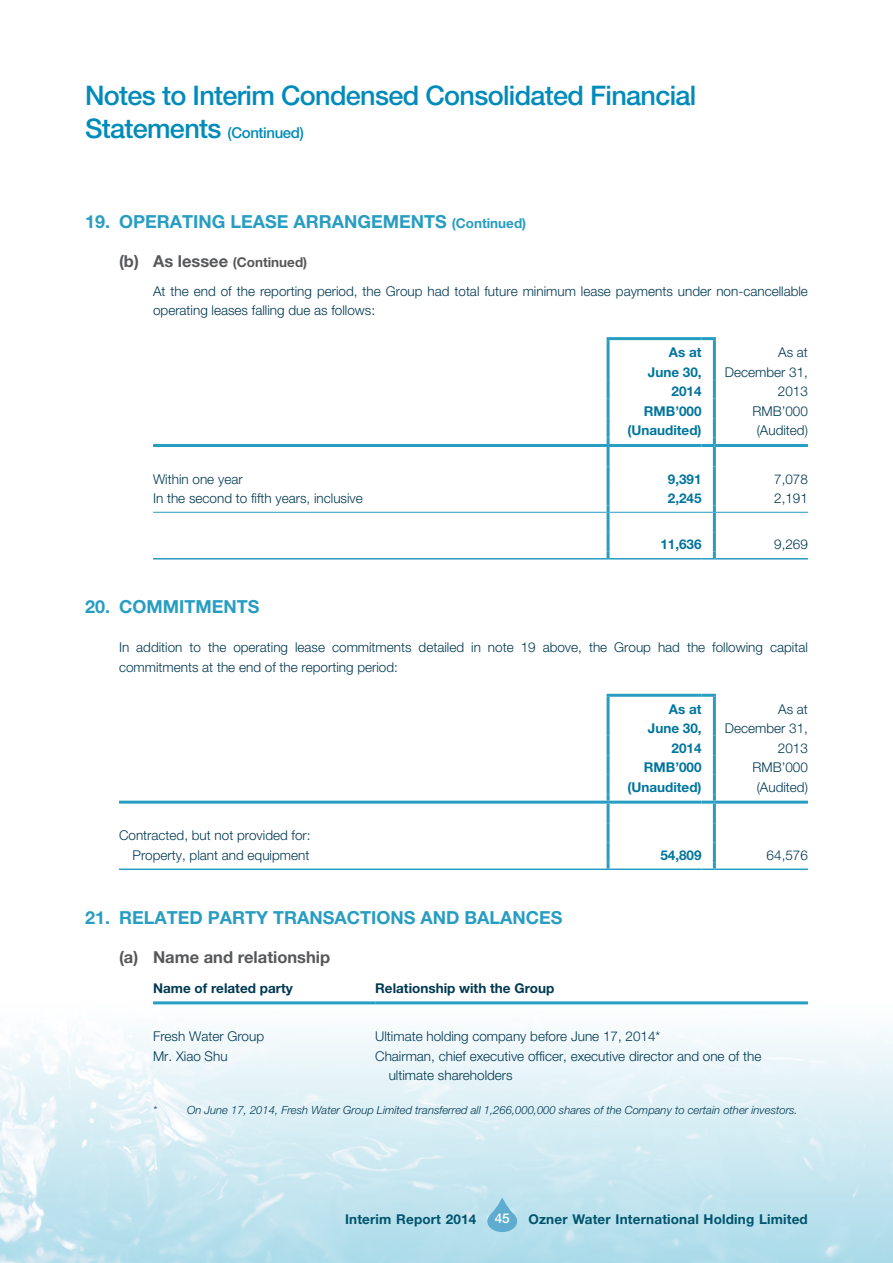
<style>
.page{position:relative;width:893px;height:1263px;background:#fff}
.page>*{position:absolute;margin:0;border:0;box-sizing:border-box;transform-origin:0 0}
.t1{font:500 27px "Helvetica Neue LT Std";letter-spacing:-.025em;color:#008bba}
.t2{font:700 18px "Helvetica Neue LT Std";color:#289dc2}
.t3{font:700 16.5px "Helvetica Neue LT Std";color:#57585a}
.t4{font:500 15px "Helvetica Neue LT Std";letter-spacing:-.025em;color:#008bba}
.t5{font:300 13.5px/19.5px "Helvetica Neue LT Std";color:#003952}
.t6{font:700 13.5px/19.5px "Helvetica Neue LT Std";color:#00759d;text-align:right}
.t7{font:700 13.5px "Helvetica Neue LT Std";letter-spacing:.01em;color:#00546d}
.t8{font:700 13.5px "Helvetica Neue LT Std";color:#003952}
.t9{font:500 13.5px "Helvetica Neue LT Std";color:#fff}
.t10{font:italic 300 11.25px "Helvetica Neue LT Std";color:#003952}
.s1{font-size:27px}
.s2{font-size:13.5px}
</style>
<div class="page">
<img style="left:0;top:337px;width:893px;height:926px">
<svg style="left:482px;top:1197px;width:40px;height:35px"></svg>
<hr style="left:153px;top:512px;width:454px;height:1px;background:#289dc2">
<hr style="left:610px;top:512px;width:92px;height:1px;background:#289dc2">
<hr style="left:716px;top:512px;width:92px;height:1px;background:#289dc2">
<hr style="left:153px;top:558px;width:455px;height:1px;background:#289dc2">
<hr style="left:608px;top:558px;width:94px;height:1px;background:#289dc2">
<hr style="left:714px;top:558px;width:94px;height:1px;background:#289dc2">
<hr style="left:607px;top:337px;width:95px;height:3px;background:#289dc2">
<hr style="left:702px;top:337px;width:14px;height:3px;background:#289dc2">
<hr style="left:607px;top:340px;width:3px;height:39px;background:#289dc2">
<hr style="left:607px;top:379px;width:3px;height:20px;background:#289dc2">
<hr style="left:607px;top:399px;width:3px;height:19px;background:#289dc2">
<hr style="left:607px;top:418px;width:3px;height:20px;background:#289dc2">
<svg style="left:607px;top:438px;width:3px;height:6px"></svg>
<hr style="left:607px;top:447px;width:3px;height:19px;background:#289dc2">
<hr style="left:607px;top:466px;width:3px;height:20px;background:#289dc2">
<hr style="left:607px;top:486px;width:3px;height:19px;background:#289dc2">
<svg style="left:607px;top:505px;width:3px;height:7px"></svg>
<hr style="left:607px;top:512px;width:3px;height:20px;background:#289dc2">
<hr style="left:607px;top:532px;width:3px;height:20px;background:#289dc2">
<svg style="left:607px;top:552px;width:3px;height:6px"></svg>
<hr style="left:713px;top:340px;width:3px;height:39px;background:#289dc2">
<hr style="left:713px;top:379px;width:3px;height:20px;background:#289dc2">
<hr style="left:713px;top:399px;width:3px;height:19px;background:#289dc2">
<hr style="left:713px;top:418px;width:3px;height:20px;background:#289dc2">
<hr style="left:713px;top:447px;width:3px;height:19px;background:#289dc2">
<hr style="left:713px;top:466px;width:3px;height:20px;background:#289dc2">
<hr style="left:713px;top:486px;width:3px;height:19px;background:#289dc2">
<svg style="left:702px;top:505px;width:14px;height:8px"></svg>
<hr style="left:713px;top:512px;width:3px;height:20px;background:#289dc2">
<hr style="left:713px;top:532px;width:3px;height:20px;background:#289dc2">
<svg style="left:702px;top:552px;width:14px;height:7px"></svg>
<hr style="left:153px;top:444px;width:455px;height:3px;background:#289dc2">
<hr style="left:608px;top:444px;width:94px;height:3px;background:#289dc2">
<svg style="left:702px;top:438px;width:14px;height:9px"></svg>
<hr style="left:714px;top:444px;width:94px;height:3px;background:#289dc2">
<hr style="left:119px;top:868px;width:489px;height:2px;background:#289dc2">
<hr style="left:608px;top:868px;width:94px;height:2px;background:#289dc2">
<hr style="left:714px;top:868px;width:94px;height:2px;background:#289dc2">
<hr style="left:607px;top:694px;width:95px;height:3px;background:#289dc2">
<hr style="left:702px;top:694px;width:14px;height:3px;background:#289dc2">
<hr style="left:607px;top:697px;width:3px;height:39px;background:#289dc2">
<hr style="left:607px;top:736px;width:3px;height:19px;background:#289dc2">
<hr style="left:607px;top:755px;width:3px;height:20px;background:#289dc2">
<hr style="left:607px;top:775px;width:3px;height:19px;background:#289dc2">
<svg style="left:607px;top:794px;width:3px;height:7px"></svg>
<hr style="left:607px;top:804px;width:3px;height:19px;background:#289dc2">
<hr style="left:607px;top:823px;width:3px;height:20px;background:#289dc2">
<hr style="left:607px;top:843px;width:3px;height:19px;background:#289dc2">
<svg style="left:607px;top:862px;width:3px;height:6px"></svg>
<hr style="left:713px;top:697px;width:3px;height:39px;background:#289dc2">
<hr style="left:713px;top:736px;width:3px;height:19px;background:#289dc2">
<hr style="left:713px;top:755px;width:3px;height:20px;background:#289dc2">
<hr style="left:713px;top:775px;width:3px;height:19px;background:#289dc2">
<hr style="left:713px;top:804px;width:3px;height:19px;background:#289dc2">
<hr style="left:713px;top:823px;width:3px;height:20px;background:#289dc2">
<hr style="left:713px;top:843px;width:3px;height:19px;background:#289dc2">
<svg style="left:702px;top:862px;width:14px;height:8px"></svg>
<hr style="left:119px;top:801px;width:489px;height:3px;background:#289dc2">
<hr style="left:608px;top:801px;width:94px;height:3px;background:#289dc2">
<svg style="left:702px;top:794px;width:14px;height:10px"></svg>
<hr style="left:714px;top:801px;width:94px;height:3px;background:#289dc2">
<hr style="left:153px;top:1001px;width:222px;height:3px;background:#289dc2">
<hr style="left:375px;top:1001px;width:433px;height:3px;background:#289dc2">
<h1 class="t1" style="left:85px;top:79px;width:613px">Notes to Interim Condensed Consolidated Financial</h1>
<p class="t4" style="left:85px;top:123px;width:220px"><span class="s1">Statements</span> (Continued)</p>
<p class="t2" style="left:85px;top:210px;width:443px">19. OPERATING LEASE ARRANGEMENTS <span class="s2">(Continued)</span></p>
<p class="t3" style="left:119px;top:250px;width:190px">(b) As lessee <span class="s2">(Continued)</span></p>
<p class="t5" style="left:153px;top:281px;width:656px">At the end of the reporting period, the Group had total future minimum lease payments under non-cancellable operating leases falling due as follows:</p>
<p class="t6" style="left:648px;top:342px;width:55px">As at<br>June 30,</p>
<p class="t5" style="left:725px;top:342px;width:85px;text-align:right">As at<br>December 31,</p>
<p class="t6" style="left:672px;top:381px;width:32px">2014</p>
<p class="t5" style="left:778px;top:381px;width:32px">2013</p>
<p class="t6" style="left:644px;top:401px;width:59px">RMB’000</p>
<p class="t5" style="left:752px;top:401px;width:57px">RMB’000</p>
<p class="t6" style="left:627px;top:420px;width:76px">(Unaudited)</p>
<p class="t5" style="left:757px;top:420px;width:53px">(Audited)</p>
<p class="t5" style="left:153px;top:469px;width:91px">Within one year</p>
<p class="t6" style="left:668px;top:469px;width:35px">9,391</p>
<p class="t5" style="left:774px;top:469px;width:35px">7,078</p>
<p class="t5" style="left:153px;top:488px;width:211px">In the second to fifth years, inclusive</p>
<p class="t6" style="left:668px;top:488px;width:35px">2,245</p>
<p class="t5" style="left:774px;top:488px;width:35px">2,191</p>
<p class="t6" style="left:660px;top:534px;width:43px">11,636</p>
<p class="t5" style="left:774px;top:534px;width:35px">9,269</p>
<p class="t2" style="left:85px;top:596px;width:176px">20. COMMITMENTS</p>
<p class="t5" style="left:119px;top:638px;width:690px">In addition to the operating lease commitments detailed in note 19 above, the Group had the following capital commitments at the end of the reporting period:</p>
<p class="t6" style="left:648px;top:699px;width:55px">As at<br>June 30,</p>
<p class="t5" style="left:725px;top:699px;width:85px;text-align:right">As at<br>December 31,</p>
<p class="t6" style="left:672px;top:738px;width:32px">2014</p>
<p class="t5" style="left:778px;top:738px;width:32px">2013</p>
<p class="t6" style="left:644px;top:757px;width:59px">RMB’000</p>
<p class="t5" style="left:752px;top:758px;width:57px">RMB’000</p>
<p class="t6" style="left:627px;top:777px;width:76px">(Unaudited)</p>
<p class="t5" style="left:757px;top:777px;width:53px">(Audited)</p>
<p class="t5" style="left:119px;top:825px;width:193px;text-align:right">Contracted, but not provided for:<br>Property, plant and equipment</p>
<p class="t6" style="left:660px;top:845px;width:43px">54,809</p>
<p class="t5" style="left:767px;top:845px;width:43px">64,576</p>
<p class="t2" style="left:85px;top:906px;width:479px">21. RELATED PARTY TRANSACTIONS AND BALANCES</p>
<p class="t3" style="left:119px;top:947px;width:213px">(a) Name and relationship</p>
<p class="t8" style="left:153px;top:979px;width:141px">Name of related party</p>
<p class="t8" style="left:375px;top:979px;width:181px">Relationship with the Group</p>
<p class="t5" style="left:153px;top:1026px;width:113px">Fresh Water Group</p>
<p class="t5" style="left:375px;top:1026px;width:287px">Ultimate holding company before June 17, 2014*</p>
<p class="t5" style="left:153px;top:1046px;width:76px">Mr. Xiao Shu</p>
<p class="t5" style="left:389px;top:1046px;width:374px;text-indent:-14px">Chairman, chief executive officer, executive director and one of the ultimate shareholders</p>
<p class="t10" style="left:153px;top:1103px;width:5px">*</p>
<p class="t10" style="left:187px;top:1103px;width:612px">On June 17, 2014, Fresh Water Group Limited transferred all 1,266,000,000 shares of the Company to certain other investors.</p>
<p class="t7" style="left:345px;top:1210px;width:133px">Interim Report 2014</p>
<p class="t9" style="left:495px;top:1210px;width:17px">45</p>
<p class="t7" style="left:528px;top:1210px;width:281px">Ozner Water International Holding Limited</p>
</div>
